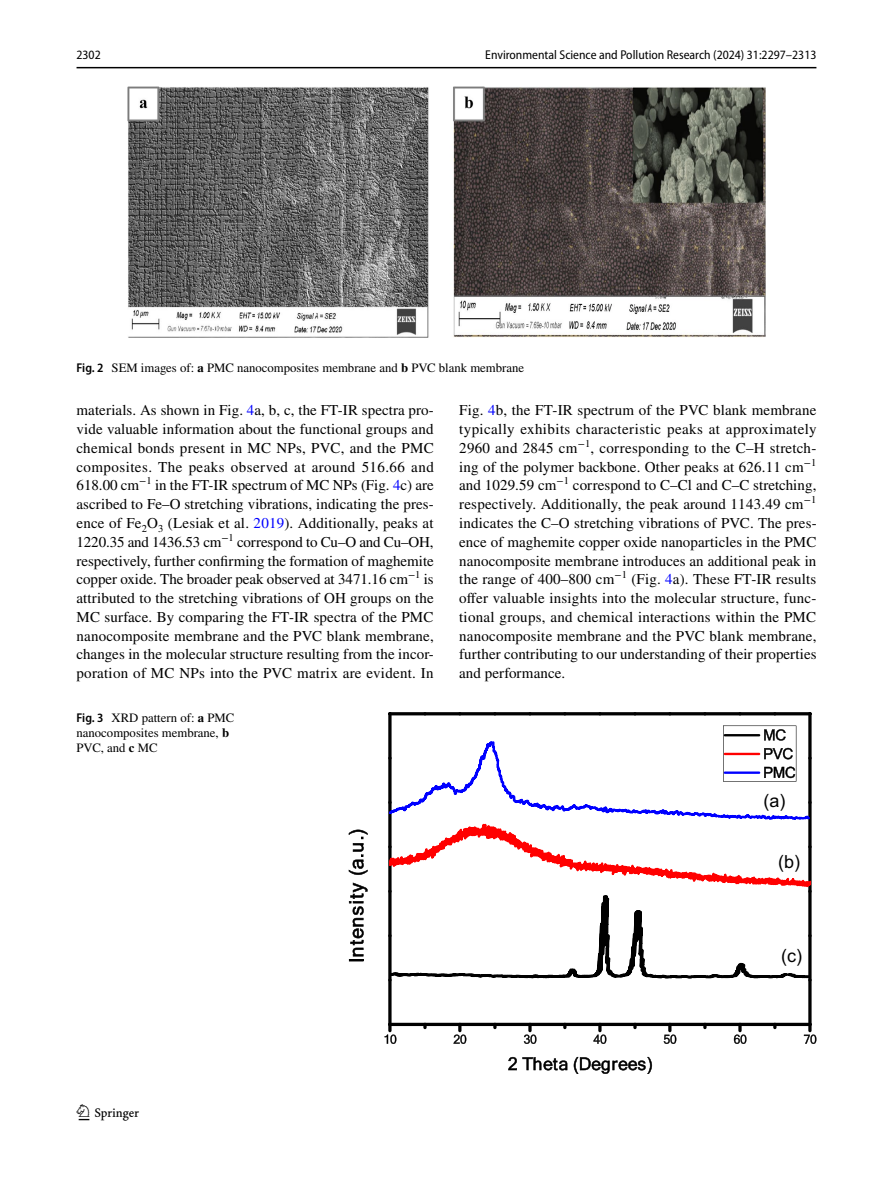
<style>
.page{position:relative;width:893px;height:1187px;background:#fff}
.page>*{position:absolute;margin:0;border:0;box-sizing:border-box;transform-origin:0 0}
.t1{font:22.5px "Springnew Regular 2";color:#000}
.t2{font:18px "Arial";color:#000}
.t3{font:15px/18.8px "STIX";letter-spacing:.005em;color:#000;text-align:justify}
.t4{font:12.75px/15px "STIX";color:#000}
.t5{font:semi-condensed 12.75px "Myriad Pro";color:#000}
.s1{font-family:"Myriad Pro";font-weight:600;font-stretch:semi-condensed}
.s2{font-weight:700}
.s3{color:#00f}
</style>
<div class="page">
<hr style="left:77px;top:67px;width:739px;height:1px;background:#000">
<img style="left:127px;top:87px;width:638px;height:250px">
<svg style="left:385px;top:1034px;width:11px;height:9px"></svg>
<svg style="left:524px;top:1034px;width:12px;height:9px"></svg>
<svg style="left:593px;top:1034px;width:13px;height:9px"></svg>
<svg style="left:734px;top:1034px;width:12px;height:9px"></svg>
<svg style="left:804px;top:1034px;width:12px;height:9px"></svg>
<svg style="left:388px;top:1022px;width:4px;height:10px"></svg>
<svg style="left:423px;top:1025px;width:4px;height:4px"></svg>
<svg style="left:453px;top:1025px;width:13px;height:18px"></svg>
<svg style="left:493px;top:1025px;width:4px;height:4px"></svg>
<svg style="left:528px;top:1022px;width:4px;height:10px"></svg>
<svg style="left:563px;top:1025px;width:3px;height:4px"></svg>
<svg style="left:598px;top:1022px;width:4px;height:10px"></svg>
<svg style="left:633px;top:1025px;width:4px;height:4px"></svg>
<svg style="left:664px;top:1025px;width:12px;height:18px"></svg>
<svg style="left:703px;top:1025px;width:4px;height:4px"></svg>
<svg style="left:738px;top:1022px;width:4px;height:10px"></svg>
<svg style="left:773px;top:1025px;width:3px;height:4px"></svg>
<svg style="left:808px;top:1022px;width:4px;height:10px"></svg>
<hr style="left:388px;top:1022px;width:424px;height:3px;background:#000;border-radius:2px">
<svg style="left:388px;top:712px;width:4px;height:313px"></svg>
<hr style="left:388px;top:712px;width:424px;height:3px;background:#000;border-radius:2px">
<svg style="left:808px;top:712px;width:4px;height:313px"></svg>
<svg style="left:388px;top:725px;width:424px;height:256px"></svg>
<svg style="left:349px;top:882px;width:19px;height:79px"></svg>
<svg style="left:349px;top:829px;width:19px;height:46px"></svg>
<svg style="left:508px;top:1056px;width:59px;height:14px"></svg>
<svg style="left:574px;top:1056px;width:78px;height:17px"></svg>
<p class="t5" style="left:77px;top:48px;width:26px">2302</p>
<p class="t5" style="left:485px;top:48px;width:333px">Environmental Science and Pollution Research (2024) 31:2297–2313</p>
<p class="t4" style="left:77px;top:361px;width:449px"><span class="s1">Fig. 2</span> SEM images of: <span class="s2">a</span> PMC nanocomposites membrane and <span class="s2">b</span> PVC blank membrane</p>
<p class="t3" style="left:77px;top:402px;width:359px">materials. As shown in Fig. <span class="s3">4</span>a, b, c, the FT-IR spectra pro&shy;vide valuable information about the functional groups and chemical bonds present in MC NPs, PVC, and the PMC composites. The peaks observed at around 516.66 and 618.00 cm<sup>−1</sup> in the FT-IR spectrum of MC NPs (Fig. <span class="s3">4</span>c) are ascribed to Fe–O stretching vibrations, indicating the pres&shy;ence of Fe<sub>2</sub>O<sub>3</sub> (Lesiak et al. <span class="s3">2019</span>). Additionally, peaks at 1220.35 and 1436.53 cm<sup>−1</sup> correspond to Cu–O and Cu–OH, respectively, further confirming the formation of maghemite copper oxide. The broader peak observed at 3471.16 cm<sup>−1</sup> is attributed to the stretching vibrations of OH groups on the MC surface. By comparing the FT-IR spectra of the PMC nanocomposite membrane and the PVC blank membrane, changes in the molecular structure resulting from the incor&shy;poration of MC NPs into the PVC matrix are evident. In</p>
<p class="t3" style="left:459px;top:402px;width:359px">Fig. <span class="s3">4</span>b, the FT-IR spectrum of the PVC blank membrane typically exhibits characteristic peaks at approximately 2960 and 2845 cm<sup>−1</sup>, corresponding to the C–H stretch&shy;ing of the polymer backbone. Other peaks at 626.11 cm<sup>−1 </sup>and 1029.59 cm<sup>−1</sup> correspond to C–Cl and C–C stretching, respectively. Additionally, the peak around 1143.49 cm<sup>−1 </sup>indicates the C–O stretching vibrations of PVC. The pres&shy;ence of maghemite copper oxide nanoparticles in the PMC nanocomposite membrane introduces an additional peak in the range of 400–800 cm<sup>−1</sup> (Fig. <span class="s3">4</span>a). These FT-IR results offer valuable insights into the molecular structure, func&shy;tional groups, and chemical interactions within the PMC nanocomposite membrane and the PVC blank membrane, further contributing to our understanding of their properties and performance.</p>
<p class="t4" style="left:77px;top:710px;width:159px"><span class="s1">Fig. 3</span> XRD pattern of: <span class="s2">a</span> PMC nanocomposites membrane, <span class="s2">b<br></span>PVC, and <span class="s2">c</span> MC</p>
<h1 class="t1" style="left:79px;top:1104px;width:62px">1 3</h1>
<p class="t2" style="left:764px;top:789px;width:23px">(a)</p>
<p class="t2" style="left:778px;top:850px;width:23px">(b)</p>
<p class="t2" style="left:781px;top:944px;width:22px">(c)</p>
</div>
